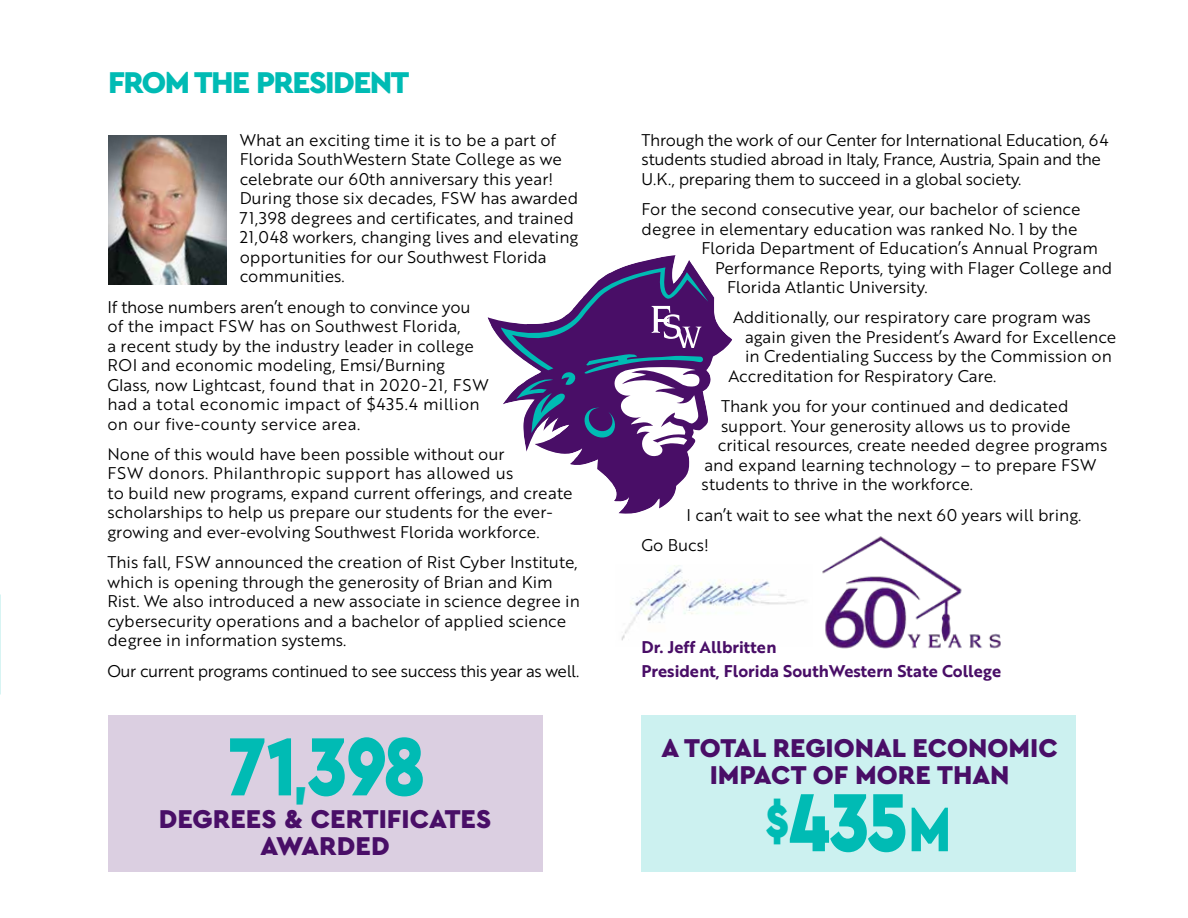
<style>
.page{position:relative;width:1188px;height:918px;background:#fff}
.page>*{position:absolute;margin:0;border:0;box-sizing:border-box;transform-origin:0 0}
.t1{font:900 86.4px "Cera GR";letter-spacing:-.02em;color:#00bbb4;scale:.83 1}
.t2{font:900 31.5px "Cera GR";letter-spacing:-.05em;color:#00bbb4}
.t3{font:900 27px/27px "Cera GR";color:#490e67;text-align:center}
.t4{font:16.5px/19.5px "Brother 1816 Book";color:#000}
.t5{font:16.5px/19.5px "Brother 1816 Book";letter-spacing:-.02em;color:#000}
.t6{font:16.5px/24.3px "Brother 1816 Bold";color:#490e67}
.t7{font:16.5px "Brother 1816 Book";letter-spacing:-.025em;color:#000}
.s1{font-size:54px}
.s2{font-size:64.8px}
</style>
<div class="page">
<img style="left:621px;top:565px;width:184px;height:76px">
<img style="left:108px;top:135px;width:118px;height:149px">
<svg style="left:487px;top:255px;width:207px;height:259px"></svg>
<svg style="left:501px;top:267px;width:197px;height:190px"></svg>
<div style="left:108px;top:716px;width:434px;height:156px;background:#dbcfe1"></div>
<div style="left:641px;top:716px;width:435px;height:156px;background:#ccf1f0"></div>
<img style="left:822px;top:536px;width:179px;height:113px">
<h2 class="t2" style="left:108px;top:65px;width:303px">FROM THE PRESIDENT</h2>
<p class="t4" style="left:240px;top:129px;width:340px">What an exciting time it is to be a part of Florida SouthWestern State College as we celebrate our 60th anniversary this year!<br>During those six decades, FSW has awarded 71,398 degrees and certificates, and trained 21,048 workers, changing lives and elevating opportunities for our Southwest Florida communities.</p>
<p class="t4" style="left:107px;top:296px;width:383px">If those numbers aren’t enough to convince you of the impact FSW has on Southwest Florida,<br>a recent study by the industry leader in college ROI and economic modeling, Emsi/Burning Glass, now Lightcast, found that in 2020-21, FSW had a total economic impact of $435.4 million on our five-county service area.</p>
<p class="t4" style="left:107px;top:444px;width:467px">None of this would have been possible without our<br>FSW donors. Philanthropic support has allowed us<br>to build new programs, expand current offerings, and create scholarships to help us prepare our students for the ever&shy;growing and ever-evolving Southwest Florida workforce.</p>
<p class="t4" style="left:107px;top:552px;width:474px">This fall, FSW announced the creation of Rist Cyber Institute, which is opening through the generosity of Brian and Kim Rist. We also introduced a new associate in science degree in cybersecurity operations and a bachelor of applied science degree in information systems.</p>
<p class="t7" style="left:107px;top:658px;width:473px">Our current programs continued to see success this year as well.</p>
<h1 class="t1" style="left:226px;top:717px;width:242px">71<span class="s1">,</span>398</h1>
<h3 class="t3" style="left:159px;top:806px;width:334px">DEGREES &amp; CERTIFICATES<br>AWARDED</h3>
<p class="t5" style="left:642px;top:129px;width:468px">Through the work of our Center for International Education, 64 students studied abroad in Italy, France, Austria, Spain and the<br>U.K., preparing them to succeed in a global society.</p>
<p class="t4" style="left:642px;top:199px;width:441px">For the second consecutive year, our bachelor of science</p>
<p class="t4" style="left:642px;top:218px;width:438px">degree in elementary education was ranked No. 1 by the</p>
<p class="t4" style="left:702px;top:238px;width:398px">Florida Department of Education’s Annual Program</p>
<p class="t4" style="left:715px;top:257px;width:399px">Performance Reports, tying with Flager College and</p>
<p class="t4" style="left:727px;top:277px;width:202px">Florida Atlantic University.</p>
<p class="t4" style="left:733px;top:307px;width:359px">Additionally, our respiratory care program was</p>
<p class="t4" style="left:745px;top:327px;width:373px">again given the President’s Award for Excellence</p>
<p class="t4" style="left:745px;top:346px;width:368px">in Credentialing Success by the Commission on</p>
<p class="t4" style="left:729px;top:366px;width:269px">Accreditation for Respiratory Care.</p>
<p class="t4" style="left:721px;top:396px;width:349px">Thank you for your continued and dedicated</p>
<p class="t4" style="left:721px;top:415px;width:351px">support. Your generosity allows us to provide</p>
<p class="t4" style="left:718px;top:435px;width:391px">critical resources, create needed degree programs</p>
<p class="t4" style="left:705px;top:454px;width:394px">and expand learning technology – to prepare FSW</p>
<p class="t4" style="left:701px;top:474px;width:273px">students to thrive in the workforce.</p>
<p class="t4" style="left:642px;top:499px;width:441px;line-height:30.3px;text-indent:45px">I can’t wait to see what the next 60 years will bring.<br>Go Bucs!</p>
<p class="t6" style="left:642px;top:634px;width:361px">Dr. Jeff Allbritten<br>President, Florida SouthWestern State College</p>
<h3 class="t3" style="left:661px;top:735px;width:398px">A TOTAL REGIONAL ECONOMIC<br>IMPACT OF MORE THAN</h3>
<h1 class="t1" style="left:765px;top:773px;width:226px"><span class="s1">$</span>435<span class="s2">M</span></h1>
</div>
